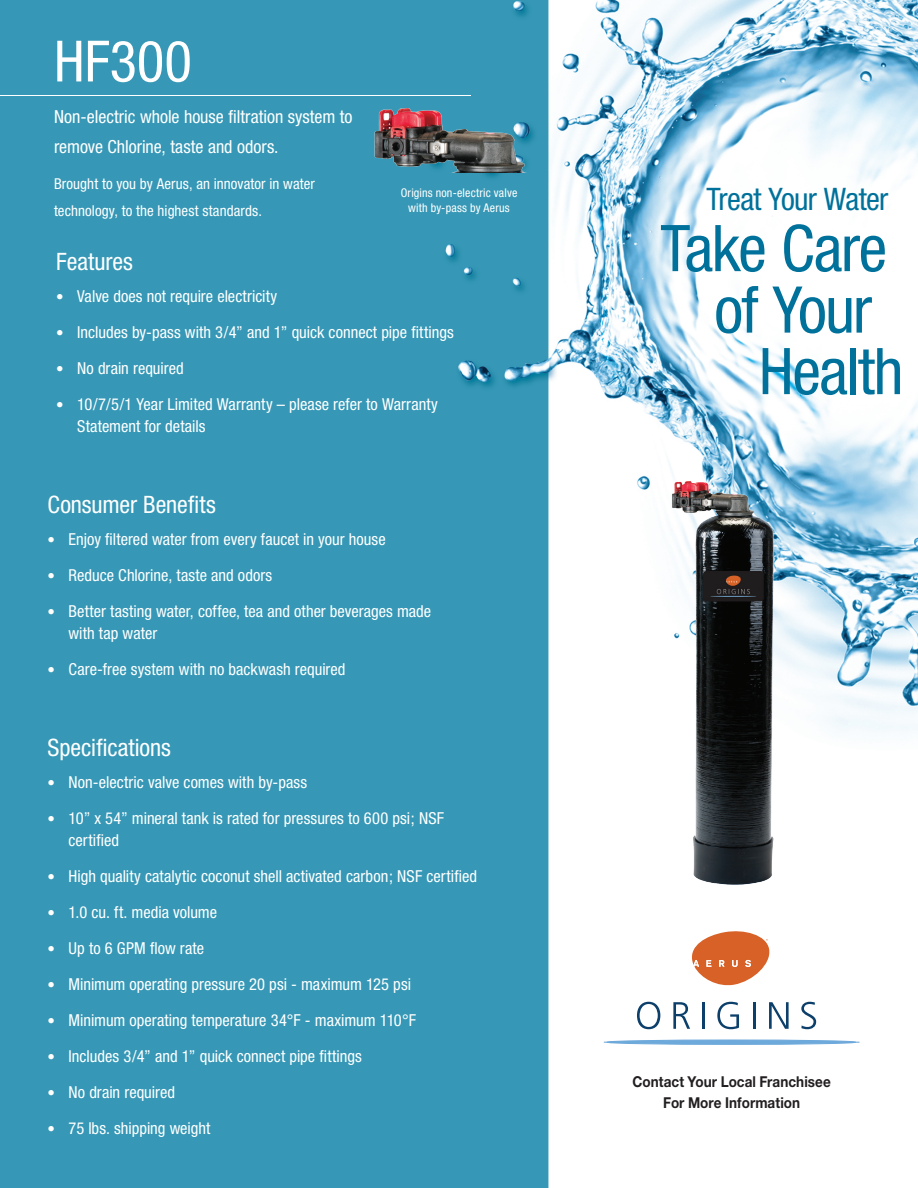
<style>
.page{position:relative;width:918px;height:1188px;background:#fff}
.page>*{position:absolute;margin:0;border:0;box-sizing:border-box;transform-origin:0 0}
.t1{font:condensed 64.5px "Helvetica Neue";letter-spacing:-.025em;color:#00719b}
.t2{font:condensed 57px "Helvetica Neue";color:#fff}
.t3{font:condensed 31.05px "Helvetica Neue";letter-spacing:-.02em;color:#00719b}
.t4{font:condensed 24px "Helvetica Neue";color:#fff}
.t5{font:condensed 18px/30px "Helvetica Neue";color:#fff}
.t6{font:condensed 16.5px/22.5px "Helvetica Neue";color:#fff}
.t7{font:condensed 15px/27px "Helvetica Neue";letter-spacing:.005em;color:#fff}
.t8{font:700 15px/21.8px "Helvetica Neue LT Std";letter-spacing:.005em;color:#231f20;text-align:center;scale:.9 1}
.t9{font:condensed 12px/15px "Helvetica Neue";letter-spacing:.015em;color:#fff;text-align:center}
.s1{font-size:15px}
</style>
<div class="page">
<img style="left:0;top:0;width:918px;height:1188px">
<svg style="left:607px;top:1040px;width:249px;height:5px"></svg>
<hr style="left:604px;top:1042px;width:256px;height:1px;background:#6ea9db">
<svg style="left:637px;top:1002px;width:23px;height:27px"></svg>
<svg style="left:673px;top:1002px;width:17px;height:27px"></svg>
<hr style="left:702px;top:1002px;width:2px;height:27px;background:#0c3f6a">
<svg style="left:717px;top:1002px;width:22px;height:27px"></svg>
<hr style="left:753px;top:1002px;width:3px;height:27px;background:#0c3f6a">
<svg style="left:769px;top:1002px;width:20px;height:27px"></svg>
<svg style="left:801px;top:1002px;width:15px;height:27px"></svg>
<svg style="left:690px;top:929px;width:82px;height:59px"></svg>
<hr style="left:0;top:95px;width:471px;height:1px;background:#fff">
<img style="left:652px;top:466px;width:159px;height:442px">
<img style="left:364px;top:81px;width:170px;height:92px">
<h2 class="t2" style="left:54px;top:28px;width:139px">HF300</h2>
<p class="t5" style="left:54px;top:102px;width:300px">Non-electric whole house filtration system to remove Chlorine, taste and odors.</p>
<p class="t7" style="left:54px;top:170px;width:262px">Brought to you by Aerus, an innovator in water technology, to the highest standards.</p>
<p class="t9" style="left:401px;top:185px;width:118px">Origins non-electric valve with by-pass by Aerus</p>
<h3 class="t4" style="left:56px;top:248px;width:78px">Features</h3>
<p class="t6" style="left:56px;top:284px;width:223px"><span class="s1">•</span> Valve does not require electricity</p>
<p class="t6" style="left:56px;top:320px;width:399px"><span class="s1">•</span> Includes by-pass with 3/4” and 1” quick connect pipe fittings</p>
<p class="t6" style="left:56px;top:356px;width:129px"><span class="s1">•</span> No drain required</p>
<p class="t6" style="left:77px;top:392px;width:362px;text-indent:-21px"><span class="s1">•</span> 10/7/5/1 Year Limited Warranty – please refer to Warranty<br>Statement for details</p>
<h3 class="t4" style="left:48px;top:491px;width:170px">Consumer Benefits</h3>
<p class="t6" style="left:48px;top:527px;width:340px"><span class="s1">•</span> Enjoy filtered water from every faucet in your house</p>
<p class="t6" style="left:48px;top:563px;width:226px"><span class="s1">•</span> Reduce Chlorine, taste and odors</p>
<p class="t6" style="left:69px;top:599px;width:364px;text-indent:-21px"><span class="s1">•</span> Better tasting water, coffee, tea and other beverages made with tap water</p>
<p class="t6" style="left:48px;top:658px;width:300px"><span class="s1">•</span> Care-free system with no backwash required</p>
<h3 class="t4" style="left:48px;top:734px;width:125px">Specifications</h3>
<p class="t6" style="left:48px;top:770px;width:261px"><span class="s1">•</span> Non-electric valve comes with by-pass</p>
<p class="t6" style="left:69px;top:806px;width:377px;text-indent:-21px"><span class="s1">•</span> 10” x 54” mineral tank is rated for pressures to 600 psi; NSF certified</p>
<p class="t6" style="left:48px;top:865px;width:431px"><span class="s1">•</span> High quality catalytic coconut shell activated carbon; NSF certified</p>
<p class="t6" style="left:48px;top:901px;width:171px"><span class="s1">•</span> 1.0 cu. ft. media volume</p>
<p class="t6" style="left:48px;top:937px;width:158px"><span class="s1">•</span> Up to 6 GPM flow rate</p>
<p class="t6" style="left:48px;top:973px;width:365px"><span class="s1">•</span> Minimum operating pressure 20 psi - maximum 125 psi</p>
<p class="t6" style="left:48px;top:1009px;width:370px"><span class="s1">•</span> Minimum operating temperature 34°F - maximum 110°F</p>
<p class="t6" style="left:48px;top:1045px;width:316px"><span class="s1">•</span> Includes 3/4” and 1” quick connect pipe fittings</p>
<p class="t6" style="left:48px;top:1081px;width:129px"><span class="s1">•</span> No drain required</p>
<p class="t6" style="left:48px;top:1117px;width:164px"><span class="s1">•</span> 75 lbs. shipping weight</p>
<h3 class="t3" style="left:707px;top:182px;width:183px">Treat Your Water</h3>
<h1 class="t1" style="left:660px;top:211px;width:228px">Take Care</h1>
<h1 class="t1" style="left:714px;top:273px;width:159px">of Your</h1>
<h1 class="t1" style="left:759px;top:334px;width:146px">Health</h1>
<p class="t8" style="left:633px;top:1070px;width:222px">Contact Your Local Franchisee<br>For More Information</p>
</div>
